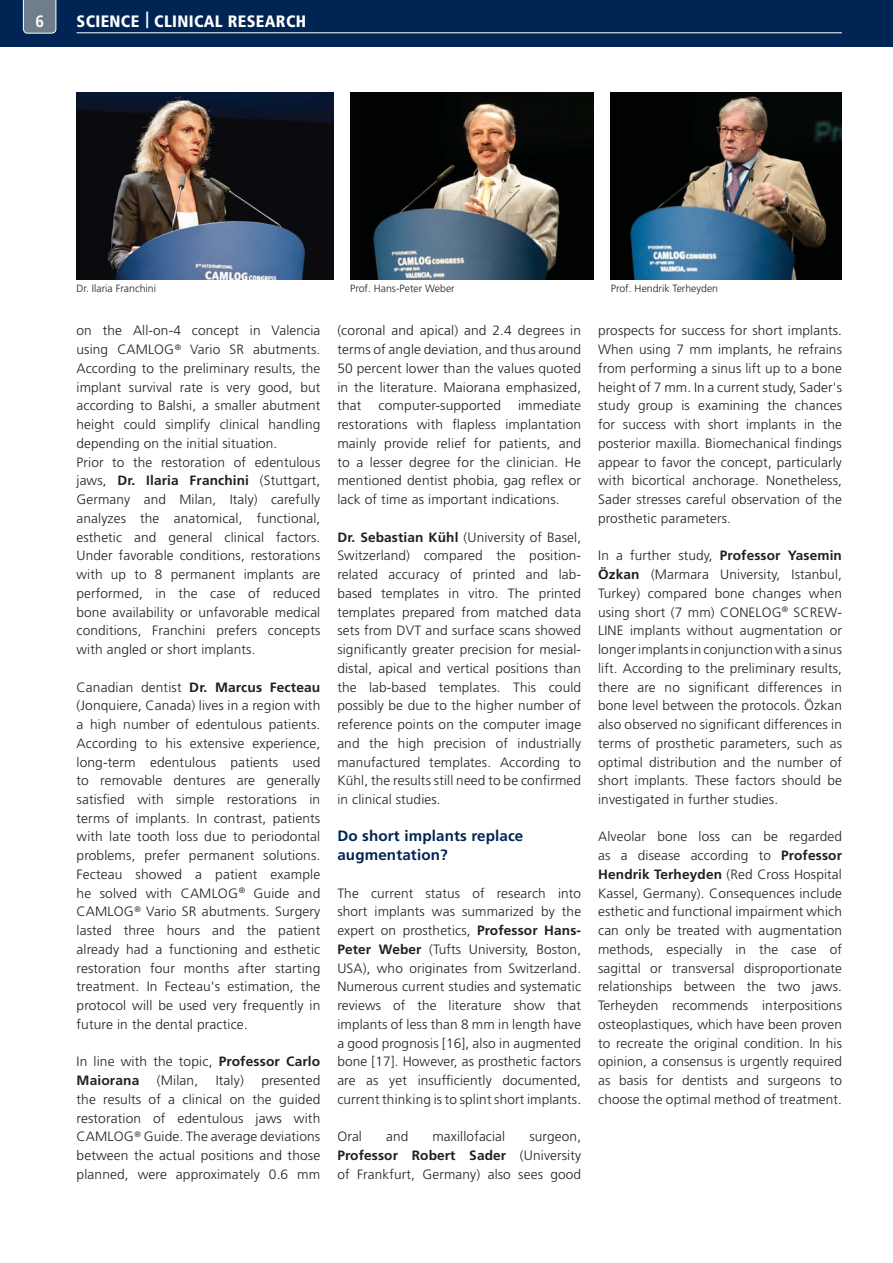
<style>
.page{position:relative;width:893px;height:1263px;background:#fff}
.page>*{position:absolute;margin:0;border:0;box-sizing:border-box;transform-origin:0 0}
.t1{font:900 condensed 16.5px "Frutiger LT Std";letter-spacing:.02em;color:#fff}
.t2{font:700 condensed 16.5px "Frutiger LT Std";color:#fff}
.t3{font:700 15px/18.8px "Frutiger LT Std";letter-spacing:.01em;color:#002454}
.t4{font:300 13.5px/18.8px "Frutiger LT Std";letter-spacing:.01em;color:#231f20;text-align:justify}
.t5{font:700 13.5px/18.8px "Frutiger LT Std";letter-spacing:.01em;color:#231f20}
.t6{font:300 10.5px "Frutiger LT Std";color:#231f20}
.s1{font-weight:700}
.s2{font-weight:300}
</style>
<div class="page">
<div style="left:0;top:0;width:892px;height:47px;background:#002454"></div>
<hr style="left:76px;top:32px;width:766px;height:1px;background:#fff">
<svg style="left:23px;top:0;width:33px;height:34px"></svg>
<img style="left:76px;top:93px;width:257px;height:186px">
<img style="left:350px;top:93px;width:244px;height:186px">
<img style="left:611px;top:93px;width:231px;height:186px">
<p class="t2" style="left:35px;top:12px;width:10px">6</p>
<p class="t1" style="left:77px;top:11px;width:231px">SCIENCE | CLINICAL RESEARCH</p>
<p class="t6" style="left:76px;top:283px;width:81px">Dr. Ilaria Franchini</p>
<p class="t6" style="left:350px;top:283px;width:106px">Prof. Hans-Peter Weber</p>
<p class="t6" style="left:611px;top:283px;width:109px">Prof. Hendrik Terheyden</p>
<p class="t4" style="left:76px;top:322px;width:245px;text-align:left">on the All-on-4 concept in Valencia using CAMLOG<sup>®</sup> Vario SR abutments.<br>According to the preliminary results, the implant survival rate is very good, but according to Balshi, a smaller abutment height could simplify clinical handling depending on the initial situation.<br>Prior to the restoration of edentulous jaws, <span class="s1">Dr. Ilaria Franchini</span> (Stuttgart, Germany and Milan, Italy) carefully analyzes the anatomical, functional, esthetic and general clinical factors.<br>Under favorable conditions, restorations with up to 8 permanent implants are performed, in the case of reduced bone availability or unfavorable medical conditions, Franchini prefers concepts with angled or short implants.</p>
<p class="t4" style="left:76px;top:678px;width:245px">Canadian dentist <span class="s1">Dr. Marcus Fecteau </span>(Jonquiere, Canada) lives in a region with a high number of edentulous patients.<br>According to his extensive experience, long-term edentulous patients used to removable dentures are generally satisfied with simple restorations in terms of implants. In contrast, patients with late tooth loss due to periodontal problems, prefer permanent solutions.<br>Fecteau showed a patient example he solved with CAMLOG<sup>®</sup> Guide and CAMLOG<sup>®</sup> Vario SR abutments. Surgery lasted three hours and the patient already had a functioning and esthetic restoration four months after starting treatment. In Fecteau's estimation, the protocol will be used very frequently in future in the dental practice.</p>
<p class="t5" style="left:77px;top:1053px;width:245px"><span class="s2">In line with the topic,</span> Professor Carlo<br>Maiorana</p>
<p class="t4" style="left:157px;top:1072px;width:43px">(Milan,</p>
<p class="t4" style="left:216px;top:1072px;width:30px">Italy)</p>
<p class="t4" style="left:77px;top:1072px;width:245px;text-indent:185px">presented the results of a clinical on the guided restoration of edentulous jaws with CAMLOG<sup>®</sup> Guide. The average deviations between the actual positions and those planned, were approximately 0.6 mm</p>
<p class="t4" style="left:337px;top:322px;width:245px">(coronal and apical) and 2.4 degrees in terms of angle deviation, and thus around 50 percent lower than the values quoted in the literature. Maiorana emphasized, that</p>
<p class="t4" style="left:337px;top:397px;width:245px;text-indent:181px">immediate restorations with flapless implantation mainly provide relief for patients, and to a lesser degree for the clinician. He mentioned dentist phobia, gag reflex or lack of time as important indications.</p>
<p class="t4" style="left:337px;top:528px;width:245px"><span class="s1">Dr. Sebastian Kühl</span> (University of Basel, Switzerland) compared the position&shy;related accuracy of printed and lab&shy;based templates in vitro. The printed templates prepared from matched data sets from DVT and surface scans showed significantly greater precision for mesial&shy;distal, apical and vertical positions than the lab-based templates. This could possibly be due to the higher number of reference points on the computer image and the high precision of industrially manufactured templates. According to Kühl, the results still need to be confirmed in clinical studies.</p>
<p class="t3" style="left:337px;top:828px;width:187px">Do short implants replace augmentation?</p>
<p class="t4" style="left:337px;top:884px;width:245px">The current status of research into short implants was summarized by the expert on prosthetics, <span class="s1">Professor Hans-Peter Weber</span> (Tufts University, Boston, USA), who originates from Switzerland.<br>Numerous current studies and systematic reviews of the literature show that implants of less than 8 mm in length have a good prognosis [16], also in augmented bone [17]. However, as prosthetic factors are as yet insufficiently documented, current thinking is to splint short implants.</p>
<p class="t4" style="left:337px;top:1128px;width:26px">Oral</p>
<p class="t4" style="left:386px;top:1128px;width:24px">and</p>
<p class="t4" style="left:432px;top:1128px;width:74px">maxillofacial</p>
<p class="t4" style="left:378px;top:397px;width:124px">computer-supported</p>
<p class="t4" style="left:337px;top:1128px;width:245px;text-indent:192px">surgeon, <span class="s1">Professor Robert Sader</span> (University of Frankfurt, Germany) also sees good</p>
<p class="t4" style="left:598px;top:322px;width:245px">prospects for success for short implants.<br>When using 7 mm implants, he refrains from performing a sinus lift up to a bone height of 7 mm. In a current study, Sader's study group is examining the chances for success with short implants in the posterior maxilla. Biomechanical findings appear to favor the concept, particularly with bicortical anchorage. Nonetheless, Sader stresses careful observation of the prosthetic parameters.</p>
<p class="t4" style="left:598px;top:547px;width:245px">In a further study, <span class="s1">Professor Yasemin Özkan</span> (Marmara University, Istanbul, Turkey) compared bone changes when using short (7 mm) CONELOG<sup>®</sup> SCREW-LINE implants without augmentation or longer implants in conjunction with a sinus lift. According to the preliminary results, there are no significant differences in bone level between the protocols. Özkan also observed no significant differences in terms of prosthetic parameters, such as optimal distribution and the number of short implants. These factors should be investigated in further studies.</p>
<p class="t4" style="left:598px;top:828px;width:245px">Alveolar bone loss can be regarded as a disease according to <span class="s1">Professor Hendrik Terheyden</span> (Red Cross Hospital Kassel, Germany). Consequences include esthetic and functional impairment which can only be treated with augmentation methods, especially in the case of sagittal or transversal disproportionate relationships between the two jaws.<br>Terheyden recommends interpositions osteoplastiques, which have been proven to recreate the original condition. In his opinion, a consensus is urgently required as basis for dentists and surgeons to choose the optimal method of treatment.</p>
</div>
